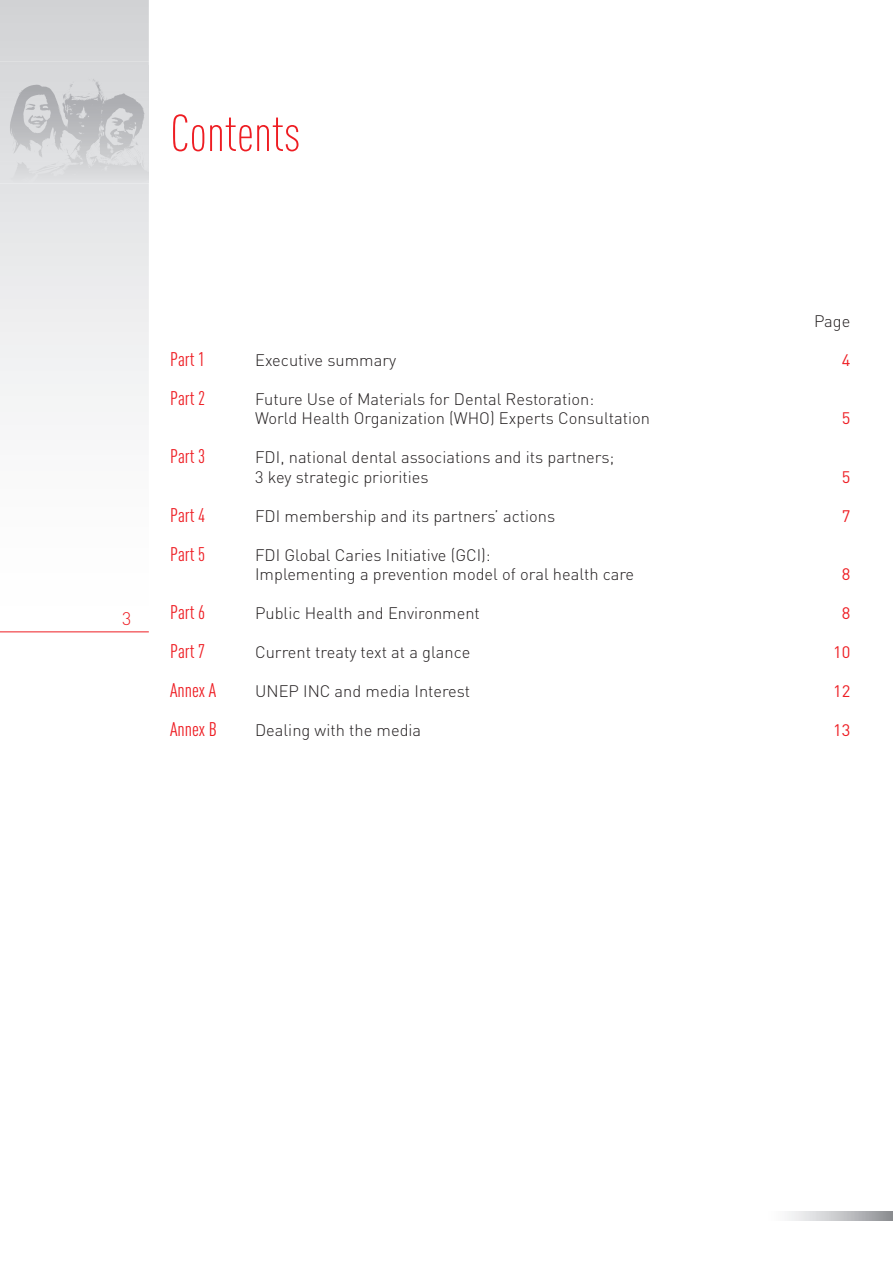
<style>
.page{position:relative;width:893px;height:1263px;background:#fff}
.page>*{position:absolute;margin:0;border:0;box-sizing:border-box;transform-origin:0 0}
.t1{font:300 51px "DIN Cond";color:#ee1d23}
.t2{font:19.5px "DIN Cond";color:#ee1d23}
.t3{font:300 18px "DIN";color:#ee1d23}
.t4{font:300 16.5px/19.5px "DIN";color:#231f20}
.t5{font:16.5px "DIN";color:#ee1d23}
</style>
<div class="page">
<svg style="left:788px;top:1212px;width:105px;height:8px"></svg>
<svg style="left:0;top:0;width:149px;height:412px"></svg>
<img style="left:0;top:62px;width:149px;height:122px">
<img style="left:0;top:66px;width:149px;height:117px">
<hr style="left:0;top:631px;width:149px;height:1px;background:#ee1d23">
<h1 class="t1" style="left:170px;top:115px;width:132px">Contents</h1>
<p class="t3" style="left:122px;top:608px;width:11px">3</p>
<p class="t4" style="left:814px;top:311px;width:38px">Page</p>
<p class="t2" style="left:170px;top:352px;width:37px">Part 1</p>
<p class="t4" style="left:255px;top:350px;width:143px">Executive summary</p>
<p class="t5" style="left:842px;top:350px;width:10px">4</p>
<p class="t2" style="left:170px;top:391px;width:37px">Part 2</p>
<p class="t4" style="left:255px;top:389px;width:396px">Future Use of Materials for Dental Restoration:<br>World Health Organization (WHO) Experts Consultation</p>
<p class="t5" style="left:842px;top:409px;width:10px">5</p>
<p class="t2" style="left:170px;top:449px;width:37px">Part 3</p>
<p class="t4" style="left:255px;top:448px;width:361px">FDI, national dental associations and its partners;<br>3 key strategic priorities</p>
<p class="t5" style="left:842px;top:467px;width:10px">5</p>
<p class="t2" style="left:170px;top:508px;width:37px">Part 4</p>
<p class="t4" style="left:255px;top:506px;width:302px">FDI membership and its partners’ actions</p>
<p class="t5" style="left:842px;top:506px;width:10px">7</p>
<p class="t2" style="left:170px;top:547px;width:37px">Part 5</p>
<p class="t4" style="left:255px;top:545px;width:381px">FDI Global Caries Initiative (GCI):<br>Implementing a prevention model of oral health care</p>
<p class="t5" style="left:842px;top:565px;width:10px">8</p>
<p class="t2" style="left:170px;top:605px;width:37px">Part 6</p>
<p class="t4" style="left:255px;top:604px;width:226px">Public Health and Environment</p>
<p class="t5" style="left:842px;top:604px;width:10px">8</p>
<p class="t2" style="left:170px;top:644px;width:37px">Part 7</p>
<p class="t4" style="left:255px;top:643px;width:217px">Current treaty text at a glance</p>
<p class="t5" style="left:833px;top:643px;width:19px">10</p>
<p class="t2" style="left:170px;top:683px;width:48px">Annex A</p>
<p class="t4" style="left:255px;top:682px;width:217px">UNEP INC and media Interest</p>
<p class="t5" style="left:833px;top:682px;width:19px">12</p>
<p class="t2" style="left:170px;top:722px;width:48px">Annex B</p>
<p class="t4" style="left:255px;top:721px;width:168px">Dealing with the media</p>
<p class="t5" style="left:833px;top:721px;width:19px">13</p>
</div>
